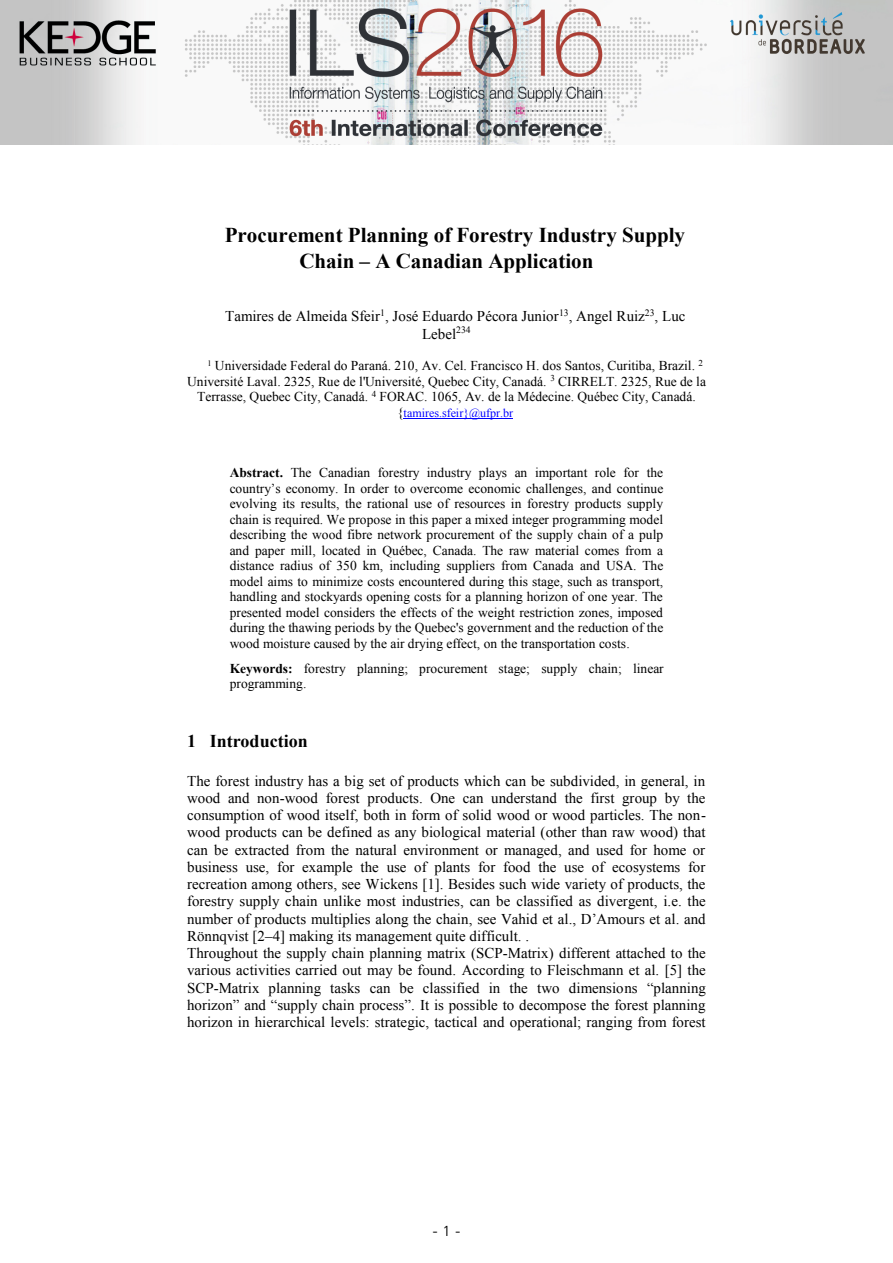
<style>
.page{position:relative;width:893px;height:1263px;background:#fff}
.page>*{position:absolute;margin:0;border:0;box-sizing:border-box;transform-origin:0 0}
.t1{font:700 21px/26.1px "Times New Roman";color:#000}
.t2{font:700 18px "Times New Roman";color:#000}
.t3{font:15px/17.2px "Times New Roman";color:#000}
.t4{font:14.25px "DIN";color:#000}
.t5{font:13.5px/15.6px "Times New Roman";color:#000;text-align:justify}
.t6{font:12px "Times New Roman";color:#00f}
.s1{font-size:13.5px;color:#000}
.s2{font-weight:700}
</style>
<div class="page">
<img style="left:0;top:0;width:893px;height:145px">
<hr style="left:404px;top:418px;width:109px;height:1px;background:#00f">
<h1 class="t1" style="left:299px;top:221px;width:387px;text-indent:-75px">Procurement Planning of Forestry Industry Supply<br>Chain – A Canadian Application</h1>
<p class="t3" style="left:422px;top:307px;width:265px;text-indent:-197px">Tamires de Almeida Sfeir<sup>1</sup>, José Eduardo Pécora Junior<sup>13</sup>, Angel Ruiz<sup>23</sup>, Luc<br>Lebel<sup>234</sup></p>
<p class="t5" style="left:207px;top:357px;width:497px"><sup>1</sup> Universidade Federal do Paraná. 210, Av. Cel. Francisco H. dos Santos, Curitiba, Brazil. <sup>2</sup></p>
<p class="t5" style="left:187px;top:373px;width:520px">Université Laval. 2325, Rue de l'Université, Quebec City, Canadá. <sup>3</sup> CIRRELT. 2325, Rue de la</p>
<p class="t5" style="left:197px;top:388px;width:500px">Terrasse, Quebec City, Canadá. <sup>4</sup> FORAC. 1065, Av. de la Médecine. Québec City, Canadá.</p>
<p class="t6" style="left:397px;top:406px;width:118px"><span class="s1">{</span>tamires.sfeir}@ufpr.br</p>
<p class="t5" style="left:230px;top:465px;width:435px"><span class="s2">Abstract.</span> The Canadian forestry industry plays an important role for the country’s economy. In order to overcome economic challenges, and continue evolving its results, the rational use of resources in forestry products supply chain is required. We propose in this paper a mixed integer programming model describing the wood fibre network procurement of the supply chain of a pulp and paper mill, located in Québec, Canada. The raw material comes from a distance radius of 350 km, including suppliers from Canada and USA. The model aims to minimize costs encountered during this stage, such as transport, handling and stockyards opening costs for a planning horizon of one year. The presented model considers the effects of the weight restriction zones, imposed during the thawing periods by the Quebec's government and the reduction of the wood moisture caused by the air drying effect, on the transportation costs.</p>
<p class="t5" style="left:230px;top:660px;width:436px"><span class="s2">Keywords:</span> forestry planning; procurement stage; supply chain; linear programming.</p>
<p class="t2" style="left:187px;top:730px;width:122px">1 Introduction</p>
<p class="t3" style="left:187px;top:772px;width:520px">The forest industry has a big set of products which can be subdivided, in general, in wood and non-wood forest products. One can understand the first group by the consumption of wood itself, both in form of solid wood or wood particles. The non&shy;wood products can be defined as any biological material (other than raw wood) that can be extracted from the natural environment or managed, and used for home or business use, for example the use of plants for food the use of ecosystems for recreation among others, see Wickens [1]. Besides such wide variety of products, the forestry supply chain unlike most industries, can be classified as divergent, i.e. the number of products multiplies along the chain, see Vahid et al., D’Amours et al. and Rönnqvist [2–4] making its management quite difficult. .<br>Throughout the supply chain planning matrix (SCP-Matrix) different attached to the various activities carried out may be found. According to Fleischmann et al. [5] the SCP-Matrix planning tasks can be classified in the two dimensions “planning horizon” and “supply chain process”. It is possible to decompose the forest planning horizon in hierarchical levels: strategic, tactical and operational; ranging from forest</p>
<p class="t4" style="left:432px;top:1222px;width:30px">- 1 -</p>
</div>
